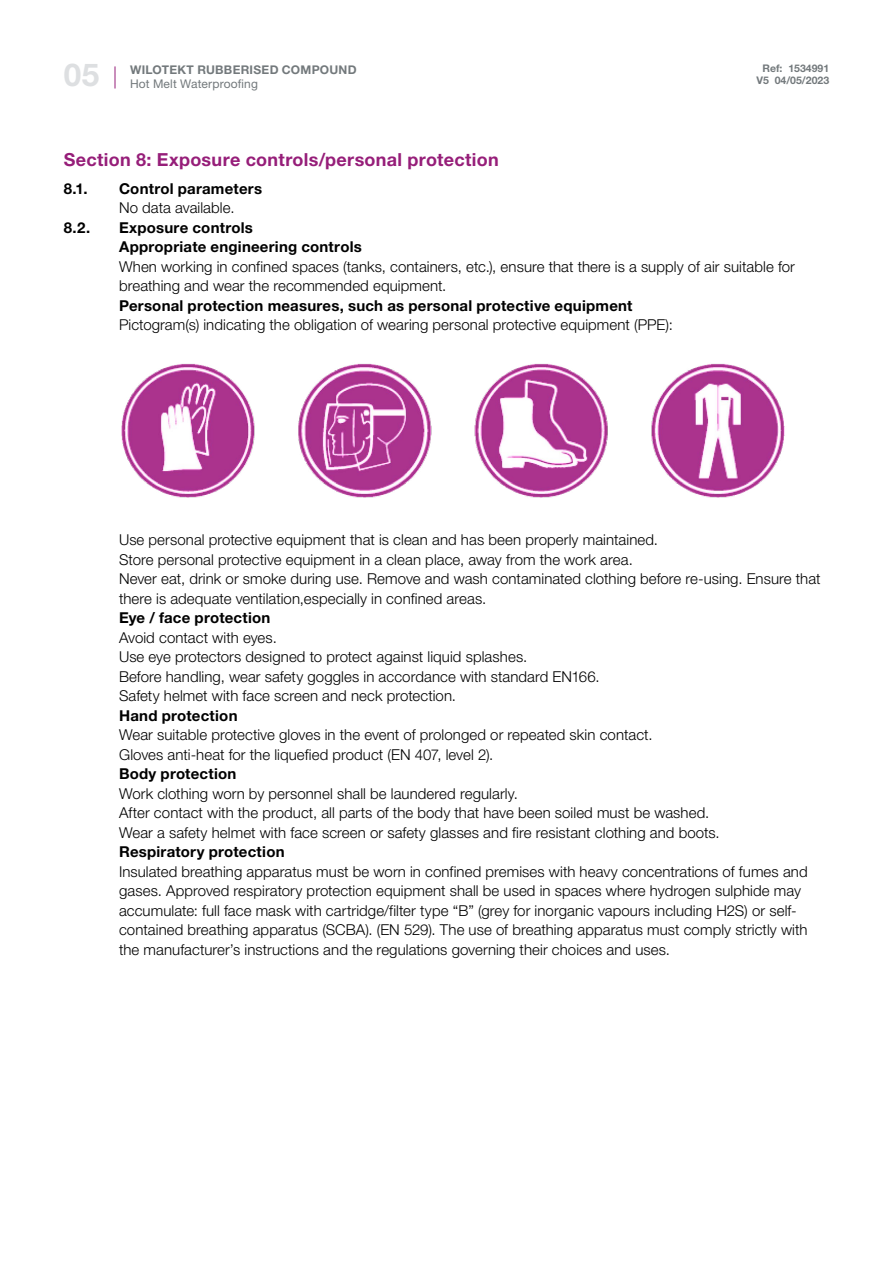
<style>
.page{position:relative;width:893px;height:1263px;background:#fff}
.page>*{position:absolute;margin:0;border:0;box-sizing:border-box;transform-origin:0 0}
.t1{font:700 31.5px "Helvetica Neue LT Std";color:#dddfe1}
.t2{font:700 18px "Helvetica Neue LT Std";letter-spacing:.015em;color:#961e79}
.t3{font:300 15px/19.5px "Helvetica Neue LT Std";letter-spacing:.005em;color:#000}
.t4{font:700 15px/19.5px "Helvetica Neue LT Std";letter-spacing:.015em;color:#000}
.t5{font:700 12px "Helvetica Neue LT Std";letter-spacing:.02em;color:#73797c}
.t6{font:12px "Helvetica Neue LT Std";letter-spacing:.015em;color:#73797c}
.t7{font:700 10.5px/12.3px "Helvetica Neue LT Std";color:#73797c;text-align:center}
</style>
<div class="page">
<svg style="left:115px;top:66px;width:1px;height:23px"></svg>
<img style="left:121px;top:363px;width:664px;height:135px">
<h1 class="t1" style="left:64px;top:56px;width:37px">05</h1>
<p class="t5" style="left:130px;top:62px;width:228px">WILOTEKT RUBBERISED COMPOUND</p>
<p class="t6" style="left:130px;top:76px;width:129px">Hot Melt Waterproofing</p>
<p class="t7" style="left:756px;top:62px;width:74px">Ref: 1534991<br>V5 04/05/2023</p>
<p class="t2" style="left:64px;top:148px;width:436px">Section 8: Exposure controls/personal protection</p>
<p class="t4" style="left:64px;top:179px;width:25px">8.1.</p>
<p class="t4" style="left:119px;top:179px;width:145px">Control parameters</p>
<p class="t3" style="left:119px;top:198px;width:117px">No data available.</p>
<p class="t4" style="left:64px;top:218px;width:28px">8.2.</p>
<p class="t4" style="left:119px;top:218px;width:244px">Exposure controls<br>Appropriate engineering controls</p>
<p class="t3" style="left:119px;top:257px;width:677px">When working in confined spaces (tanks, containers, etc.), ensure that there is a supply of air suitable for breathing and wear the recommended equipment.</p>
<p class="t4" style="left:119px;top:296px;width:515px">Personal protection measures, such as personal protective equipment</p>
<p class="t3" style="left:119px;top:315px;width:555px">Pictogram(s) indicating the obligation of wearing personal protective equipment (PPE):</p>
<p class="t3" style="left:119px;top:530px;width:703px">Use personal protective equipment that is clean and has been properly maintained.<br>Store personal protective equipment in a clean place, away from the work area.<br>Never eat, drink or smoke during use. Remove and wash contaminated clothing before re-using. Ensure that there is adequate ventilation,especially in confined areas.</p>
<p class="t4" style="left:119px;top:608px;width:153px">Eye / face protection</p>
<p class="t3" style="left:119px;top:627px;width:482px">Avoid contact with eyes.<br>Use eye protectors designed to protect against liquid splashes.<br>Before handling, wear safety goggles in accordance with standard EN166.<br>Safety helmet with face screen and neck protection.</p>
<p class="t4" style="left:119px;top:705px;width:120px">Hand protection</p>
<p class="t3" style="left:119px;top:725px;width:535px">Wear suitable protective gloves in the event of prolonged or repeated skin contact.<br>Gloves anti-heat for the liquefied product (EN 407, level 2).</p>
<p class="t4" style="left:119px;top:764px;width:119px">Body protection</p>
<p class="t3" style="left:119px;top:783px;width:602px">Work clothing worn by personnel shall be laundered regularly.<br>After contact with the product, all parts of the body that have been soiled must be washed.<br>Wear a safety helmet with face screen or safety glasses and fire resistant clothing and boots.</p>
<p class="t4" style="left:119px;top:842px;width:167px">Respiratory protection</p>
<p class="t3" style="left:119px;top:861px;width:690px">Insulated breathing apparatus must be worn in confined premises with heavy concentrations of fumes and gases. Approved respiratory protection equipment shall be used in spaces where hydrogen sulphide may accumulate: full face mask with cartridge/filter type “B” (grey for inorganic vapours including H2S) or self&shy;contained breathing apparatus (SCBA). (EN 529). The use of breathing apparatus must comply strictly with the manufacturer’s instructions and the regulations governing their choices and uses.</p>
</div>
